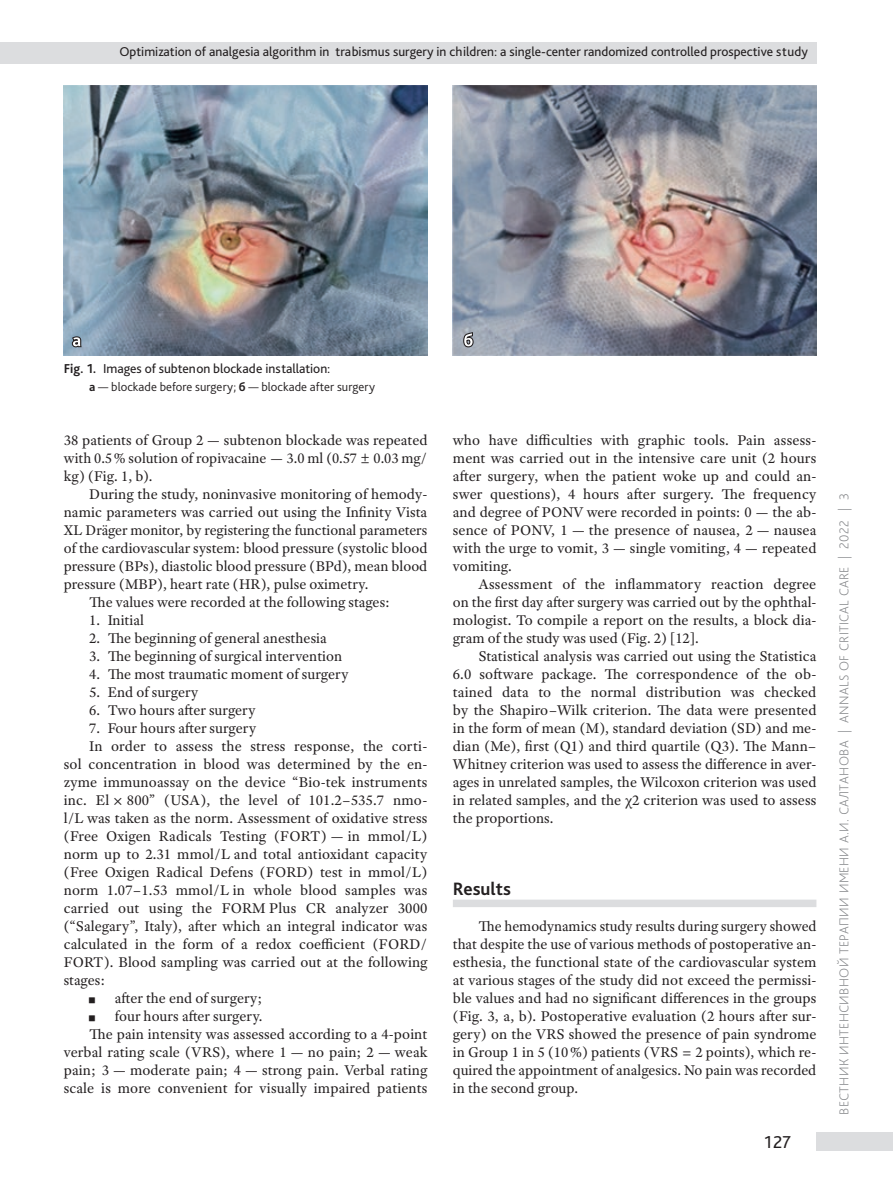
<style>
.page{position:relative;width:893px;height:1191px;background:#fff}
.page>*{position:absolute;margin:0;border:0;box-sizing:border-box;transform-origin:0 0}
.t1{font:700 18.75px "Bliss Pro";color:#231f20}
.t2{font:18px "Bliss Pro";color:#231f20}
.t3{font:15px/18px "Adobe Text Pro";letter-spacing:.005em;color:#231f20;text-align:justify}
.t4{font:13.5px "Bliss Pro";color:#231f20}
.t5{font:200 13.5px "Bliss Pro";letter-spacing:.025em;color:#808285}
.t6{font:300 12.75px "Bliss Pro";letter-spacing:.005em;color:#231f20}
.s1{font-weight:700}
</style>
<div class="page">
<div style="left:816px;top:1132px;width:77px;height:18px;background:#dcdddf"></div>
<div style="left:0;top:42px;width:816px;height:22px;background:#dcdddf"></div>
<img style="left:64px;top:85px;width:363px;height:270px">
<img style="left:453px;top:85px;width:363px;height:270px">
<svg style="left:71px;top:335px;width:12px;height:14px"></svg>
<svg style="left:462px;top:331px;width:13px;height:17px"></svg>
<div style="left:453px;top:899px;width:363px;height:8px;background:#dcdddf"></div>
<p class="t4" style="left:119px;top:43px;width:690px">Optimization of analgesia algorithm in trabismus surgery in children: a single-center randomized controlled prospective study</p>
<p class="t4" style="left:64px;top:360px;width:268px"><span class="s1">Fig. 1.</span> Images of subtenon blockade installation:</p>
<p class="t6" style="left:89px;top:379px;width:287px"><span class="s1">а</span> — blockade before surgery; <span class="s1">б</span> — blockade after surgery</p>
<p class="t3" style="left:64px;top:431px;width:365px">38 patients of Group 2 — subtenon blockade was repeated with 0.5% solution of ropivacaine — 3.0 ml (0.57 ± 0.03 mg/ kg) (Fig. 1, b).</p>
<p class="t3" style="left:89px;top:485px;width:340px">During the study, noninvasive monitoring of hemody-</p>
<p class="t3" style="left:64px;top:503px;width:365px">namic parameters was carried out using the Infinity Vista</p>
<p class="t3" style="left:64px;top:521px;width:365px">XL Dräger monitor, by registering the functional parameters</p>
<p class="t3" style="left:64px;top:539px;width:365px">of the cardiovascular system: blood pressure (systolic blood</p>
<p class="t3" style="left:64px;top:557px;width:365px">pressure (BPs), diastolic blood pressure (BPd), mean blood</p>
<p class="t3" style="left:64px;top:575px;width:306px">pressure (MBP), heart rate (HR), pulse oximetry.</p>
<p class="t3" style="left:89px;top:593px;width:302px">The values were recorded at the following stages:</p>
<p class="t3" style="left:89px;top:611px;width:56px">1. Initial</p>
<p class="t3" style="left:89px;top:629px;width:239px">2. The beginning of general anesthesia</p>
<p class="t3" style="left:89px;top:647px;width:254px">3. The beginning of surgical intervention</p>
<p class="t3" style="left:89px;top:665px;width:261px">4. The most traumatic moment of surgery</p>
<p class="t3" style="left:89px;top:683px;width:111px">5. End of surgery</p>
<p class="t3" style="left:89px;top:701px;width:168px">6. Two hours after surgery</p>
<p class="t3" style="left:89px;top:719px;width:168px">7. Four hours after surgery</p>
<p class="t3" style="left:89px;top:737px;width:340px">In order to assess the stress response, the corti-</p>
<p class="t3" style="left:64px;top:755px;width:365px">sol concentration in blood was determined by the en-</p>
<p class="t3" style="left:64px;top:773px;width:365px">zyme immunoassay on the device “Bio-tek instruments</p>
<p class="t3" style="left:64px;top:791px;width:365px">inc. El × 800” (USA), the level of 101.2–535.7 nmo-</p>
<p class="t3" style="left:64px;top:809px;width:365px">l/L was taken as the norm. Assessment of oxidative stress</p>
<p class="t3" style="left:64px;top:827px;width:365px">(Free Oxigen Radicals Testing (FORT) — in mmol/L)</p>
<p class="t3" style="left:64px;top:845px;width:365px">norm up to 2.31 mmol/L and total antioxidant capacity</p>
<p class="t3" style="left:64px;top:863px;width:365px">(Free Oxigen Radical Defens (FORD) test in mmol/L)</p>
<p class="t3" style="left:64px;top:881px;width:365px">norm 1.07–1.53 mmol/L in whole blood samples was</p>
<p class="t3" style="left:64px;top:899px;width:365px">carried out using the FORM Plus CR analyzer 3000</p>
<p class="t3" style="left:64px;top:917px;width:365px">(“Salegary”, Italy), after which an integral indicator was</p>
<p class="t3" style="left:64px;top:935px;width:365px">calculated in the form of a redox coefficient (FORD/</p>
<p class="t3" style="left:64px;top:953px;width:365px">FORT). Blood sampling was carried out at the following</p>
<p class="t3" style="left:64px;top:971px;width:43px">stages:</p>
<p class="t3" style="left:115px;top:989px;width:149px">after the end of surgery;</p>
<p class="t3" style="left:115px;top:1007px;width:149px">four hours after surgery.</p>
<p class="t3" style="left:89px;top:1025px;width:340px">The pain intensity was assessed according to a 4‑point</p>
<p class="t3" style="left:64px;top:1043px;width:365px">verbal rating scale (VRS), where 1 — no pain; 2 — weak</p>
<p class="t3" style="left:64px;top:1061px;width:365px">pain; 3 — moderate pain; 4 — strong pain. Verbal rating</p>
<p class="t3" style="left:64px;top:1079px;width:365px">scale is more convenient for visually impaired patients</p>
<p class="t3" style="left:453px;top:431px;width:365px">who have difficulties with graphic tools. Pain assess&shy;ment was carried out in the intensive care unit (2 hours after surgery, when the patient woke up and could an&shy;swer questions), 4 hours after surgery. The frequency and degree of PONV were recorded in points: 0 — the ab&shy;sence of PONV, 1 — the presence of nausea, 2 — nausea with the urge to vomit, 3 — single vomiting, 4 — repeated vomiting.</p>
<p class="t3" style="left:453px;top:575px;width:365px;text-indent:26px">Assessment of the inflammatory reaction degree on the first day after surgery was carried out by the ophthal&shy;mologist. To compile a report on the results, a block dia&shy;gram of the study was used (Fig. 2) [12].</p>
<p class="t3" style="left:453px;top:647px;width:365px;text-indent:26px">Statistical analysis was carried out using the Statistica 6.0 software package. The correspondence of the ob&shy;tained data to the normal distribution was checked by the Shapiro–Wilk criterion. The data were presented in the form of mean (M), standard deviation (SD) and me&shy;dian (Me), first (Q1) and third quartile (Q3). The Mann– Whitney criterion was used to assess the difference in aver&shy;ages in unrelated samples, the Wilcoxon criterion was used in related samples, and the χ2 criterion was used to assess the proportions.</p>
<p class="t1" style="left:453px;top:877px;width:60px">Results</p>
<p class="t3" style="left:453px;top:917px;width:365px;text-indent:26px">The hemodynamics study results during surgery showed that despite the use of various methods of postoperative an&shy;esthesia, the functional state of the cardiovascular system at various stages of the study did not exceed the permissi&shy;ble values and had no significant differences in the groups (Fig. 3, a, b). Postoperative evaluation (2 hours after sur&shy;gery) on the VRS showed the presence of pain syndrome in Group 1 in 5 (10%) patients (VRS = 2 points), which re&shy;quired the appointment of analgesics. No pain was recorded in the second group.</p>
<p class="t2" style="left:765px;top:1131px;width:28px">127</p>
<p class="t5" style="left:836px;top:1114px;width:623px;rotate:-90deg">ВЕСТНИК ИНТЕНСИВНОЙ ТЕРАПИИ ИМЕНИ А.И. САЛТАНОВА | ANNALS OF CRITICAL CARE | 2022 | 3</p>
</div>
